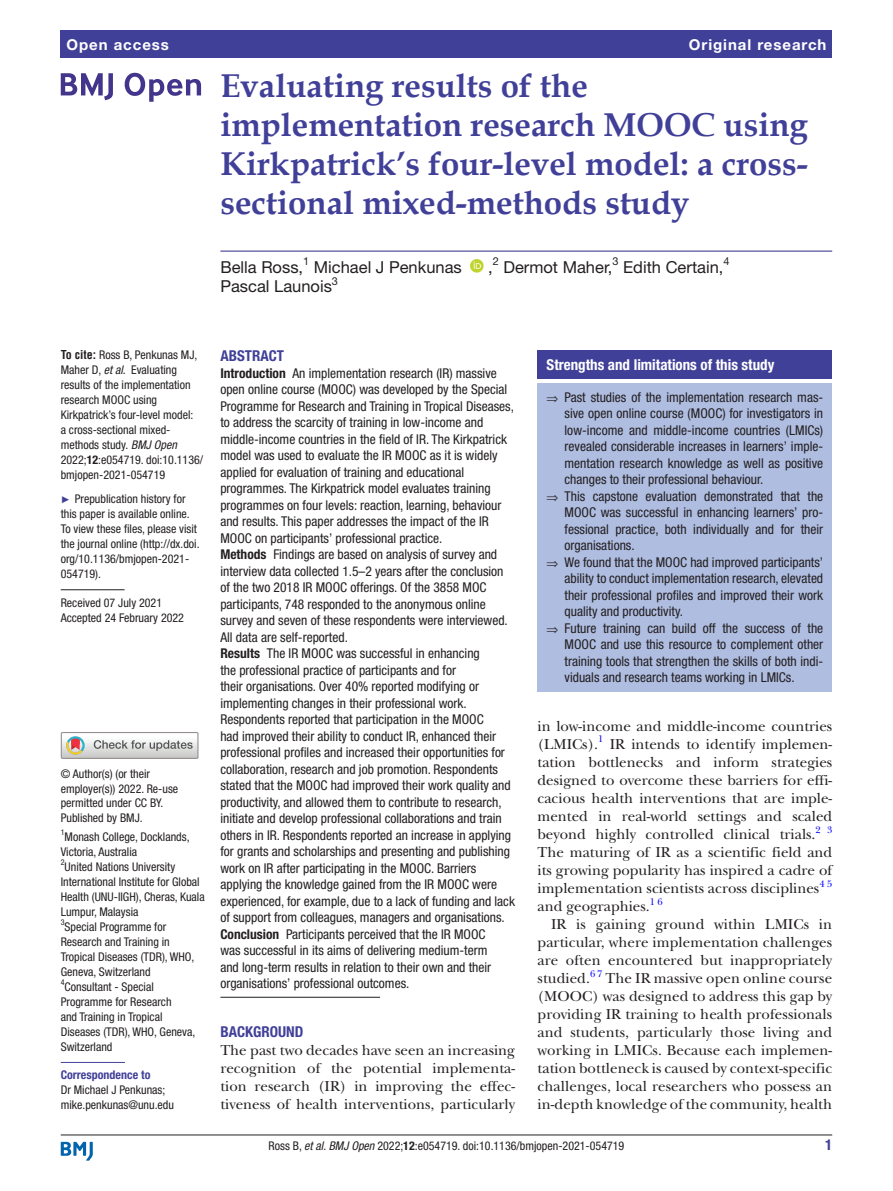
<style>
.page{position:relative;width:893px;height:1191px;background:#fff}
.page>*{position:absolute;margin:0;border:0;box-sizing:border-box;transform-origin:0 0}
.t1{font:700 33px/39px "Book Antiqua";color:#414099}
.t2{font:16.5px "Helvetica Neue LT Std";color:#231f20}
.t3{font:15px/18px "New Baskerville";color:#231f20;text-align:justify}
.t4{font:700 condensed 15px "Helvetica Neue LT Std";color:#fff}
.t5{font:700 15px "Helvetica Neue LT Std";letter-spacing:.065em;color:#fff}
.t6{font:700 condensed 15px "Helvetica Neue LT Std";color:#414099}
.t7{font:condensed 13.5px/16.5px "Helvetica Neue LT Std";color:#231f20}
.t8{font:condensed 12px/15px "Helvetica Neue LT Std";color:#231f20}
.t9{font:700 condensed 12px "Helvetica Neue LT Std";color:#414099}
.t10{font:10.95px "Helvetica Neue LT Std";color:#231f20}
.t11{font:9.9px "New Baskerville";color:#00f}
.t12{font:condensed 7.95px "Helvetica Neue LT Std";color:#231f20}
.s1{font-family:"Helvetica LT Std";font-weight:700}
.s2{font-style:italic}
.s3{font-weight:700}
.s4{font-family:"Arial";font-stretch:normal;font-size:9.75px;color:#414099}
</style>
<div class="page">
<hr style="left:61px;top:1134px;width:771px;height:1px;background:#231f20">
<svg style="left:61px;top:1141px;width:32px;height:19px"></svg>
<div style="left:61px;top:31px;width:771px;height:27px;background:#414099"></div>
<hr style="left:220px;top:250px;width:612px;height:2px;background:#414099">
<svg style="left:470px;top:259px;width:14px;height:14px"></svg>
<hr style="left:61px;top:589px;width:64px;height:1px;background:#231f20">
<hr style="left:61px;top:1062px;width:64px;height:1px;background:#414099">
<svg style="left:61px;top:73px;width:52px;height:27px"></svg>
<svg style="left:125px;top:73px;width:76px;height:29px"></svg>
<div style="left:61px;top:732px;width:138px;height:27px;border:1px solid #969090"></div>
<svg style="left:61px;top:732px;width:137px;height:26px"></svg>
<hr style="left:220px;top:997px;width:160px;height:1px;background:#231f20">
<div style="left:538px;top:350px;width:294px;height:29px;background:#414099"></div>
<div style="left:538px;top:383px;width:294px;height:308px;background:#afbde1"></div>
<p class="t5" style="left:66px;top:35px;width:104px">Open access</p>
<p class="t5" style="left:689px;top:35px;width:139px">Original research</p>
<h1 class="t1" style="left:220px;top:66px;width:589px">Evaluating results of the implementation research MOOC using Kirkpatrick’s four-level model: a cross&shy;sectional mixed-methods study</h1>
<p class="t2" style="left:220px;top:257px;width:84px">Bella Ross,</p>
<p class="t10" style="left:303px;top:255px;width:8px">1</p>
<p class="t2" style="left:314px;top:257px;width:149px">Michael J Penkunas</p>
<p class="t10" style="left:493px;top:255px;width:8px">2</p>
<p class="t2" style="left:503px;top:257px;width:111px">Dermot Maher,</p>
<p class="t10" style="left:613px;top:255px;width:8px">3</p>
<p class="t2" style="left:623px;top:257px;width:102px">Edith Certain,</p>
<p class="t10" style="left:723px;top:255px;width:8px">4</p>
<p class="t2" style="left:488px;top:257px;width:6px">,</p>
<p class="t2" style="left:220px;top:276px;width:113px">Pascal Launois</p>
<p class="t10" style="left:332px;top:274px;width:8px">3</p>
<p class="t8" style="left:61px;top:347px;width:144px"><span class="s1">To cite:</span> Ross B, Penkunas MJ,<br>Maher D, <span class="s2">et al</span>. Evaluating results of the implementation research MOOC using<br>Kirkpatrick’s four-level model:<br>a cross-sectional mixed&shy;methods study. <span class="s2">BMJ Open<br></span>2022;<span class="s3">12</span>:e054719. doi:10.1136/ bmjopen-2021-054719</p>
<p class="t8" style="left:61px;top:491px;width:140px"><span class="s4">►</span> Prepublication history for this paper is available online.<br>To view these files, please visit the journal online (http://dx.doi. org/10.1136/bmjopen-2021-<br>054719).</p>
<p class="t8" style="left:61px;top:595px;width:125px">Received 07 July 2021<br>Accepted 24 February 2022</p>
<p class="t8" style="left:61px;top:767px;width:119px;line-height:14.4px">© Author(s) (or their employer(s)) 2022. Re-use permitted under CC BY.<br>Published by BMJ.</p>
<p class="t12" style="left:61px;top:828px;width:5px">1</p>
<p class="t8" style="left:61px;top:829px;width:130px;text-indent:4px">Monash College, Docklands,<br>Victoria, Australia</p>
<p class="t12" style="left:61px;top:858px;width:5px">2</p>
<p class="t8" style="left:61px;top:859px;width:145px;text-indent:4px">United Nations University<br>International Institute for Global<br>Health (UNU-IIGH), Cheras, Kuala<br>Lumpur, Malaysia</p>
<p class="t12" style="left:61px;top:918px;width:5px">3</p>
<p class="t8" style="left:61px;top:919px;width:135px;text-indent:4px">Special Programme for<br>Research and Training in<br>Tropical Diseases (TDR), WHO,<br>Geneva, Switzerland</p>
<p class="t12" style="left:61px;top:978px;width:5px">4</p>
<p class="t8" style="left:61px;top:979px;width:136px;text-indent:4px">Consultant - Special<br>Programme for Research<br>and Training in Tropical<br>Diseases (TDR), WHO, Geneva,<br>Switzerland</p>
<p class="t9" style="left:61px;top:1067px;width:91px">Correspondence to</p>
<p class="t8" style="left:61px;top:1082px;width:115px">Dr Michael J Penkunas; mike.penkunas@unu.edu</p>
<p class="t6" style="left:220px;top:347px;width:65px">ABSTRACT</p>
<p class="t7" style="left:220px;top:364px;width:296px"><span class="s3">Introduction</span> An implementation research (IR) massive open online course (MOOC) was developed by the Special Programme for Research and Training in Tropical Diseases, to address the scarcity of training in low-income and middle-income countries in the field of IR. The Kirkpatrick model was used to evaluate the IR MOOC as it is widely applied for evaluation of training and educational programmes. The Kirkpatrick model evaluates training programmes on four levels: reaction, learning, behaviour and results. This paper addresses the impact of the IR MOOC on participants’ professional practice.<br><span class="s3">Methods</span> Findings are based on analysis of survey and interview data collected 1.5–2 years after the conclusion of the two 2018 IR MOOC offerings. Of the 3858 MOC participants, 748 responded to the anonymous online survey and seven of these respondents were interviewed.<br>All data are self-reported.<br><span class="s3">Results</span> The IR MOOC was successful in enhancing<br>the professional practice of participants and for<br>their organisations. Over 40% reported modifying or implementing changes in their professional work.<br>Respondents reported that participation in the MOOC<br>had improved their ability to conduct IR, enhanced their professional profiles and increased their opportunities for collaboration, research and job promotion. Respondents stated that the MOOC had improved their work quality and productivity, and allowed them to contribute to research, initiate and develop professional collaborations and train others in IR. Respondents reported an increase in applying for grants and scholarships and presenting and publishing work on IR after participating in the MOOC. Barriers applying the knowledge gained from the IR MOOC were experienced, for example, due to a lack of funding and lack of support from colleagues, managers and organisations.<br><span class="s3">Conclusion</span> Participants perceived that the IR MOOC<br>was successful in its aims of delivering medium-term<br>and long-term results in relation to their own and their organisations’ professional outcomes.</p>
<p class="t6" style="left:220px;top:1023px;width:85px">BACKGROUND</p>
<p class="t3" style="left:220px;top:1041px;width:296px">The past two decades have seen an increasing recognition of the potential implementa&shy;tion research (IR) in improving the effec&shy;tiveness of health interventions, particularly</p>
<p class="t4" style="left:547px;top:356px;width:229px">Strengths and limitations of this study</p>
<p class="t7" style="left:547px;top:389px;width:278px">⇒ Past studies of the implementation research mas-</p>
<p class="t7" style="left:565px;top:405px;width:260px">sive open online course (MOOC) for investigators in</p>
<p class="t7" style="left:565px;top:422px;width:260px">low-income and middle-income countries (LMICs)</p>
<p class="t7" style="left:565px;top:438px;width:260px">revealed considerable increases in learners’ imple-</p>
<p class="t7" style="left:565px;top:455px;width:260px">mentation research knowledge as well as positive</p>
<p class="t7" style="left:565px;top:471px;width:200px">changes to their professional behaviour.</p>
<p class="t7" style="left:547px;top:488px;width:278px">⇒ This capstone evaluation demonstrated that the</p>
<p class="t7" style="left:565px;top:504px;width:260px">MOOC was successful in enhancing learners’ pro-</p>
<p class="t7" style="left:565px;top:521px;width:260px">fessional practice, both individually and for their</p>
<p class="t7" style="left:565px;top:537px;width:72px">organisations.</p>
<p class="t7" style="left:547px;top:554px;width:278px">⇒ We found that the MOOC had improved participants’</p>
<p class="t7" style="left:565px;top:570px;width:260px">ability to conduct implementation research, elevated</p>
<p class="t7" style="left:565px;top:587px;width:260px">their professional profiles and improved their work</p>
<p class="t7" style="left:565px;top:603px;width:120px">quality and productivity.</p>
<p class="t7" style="left:547px;top:620px;width:278px">⇒ Future training can build off the success of the</p>
<p class="t7" style="left:565px;top:636px;width:260px">MOOC and use this resource to complement other</p>
<p class="t7" style="left:565px;top:653px;width:260px">training tools that strengthen the skills of both indi-</p>
<p class="t7" style="left:565px;top:669px;width:232px">viduals and research teams working in LMICs.</p>
<p class="t3" style="left:538px;top:717px;width:296px">in low-income and middle-income countries (LMICs).<sup>1</sup> IR intends to identify implemen&shy;tation bottlenecks and inform strategies designed to overcome these barriers for effi&shy;cacious health interventions that are imple&shy;mented in real-world settings and scaled beyond highly controlled clinical trials.</p>
<p class="t11" style="left:815px;top:823px;width:18px">2 3</p>
<p class="t3" style="left:538px;top:843px;width:296px">The maturing of IR as a scientific field and its growing popularity has inspired a cadre of implementation scientists across disciplines</p>
<p class="t11" style="left:819px;top:877px;width:14px">4 5</p>
<p class="t3" style="left:538px;top:897px;width:114px">and geographies.</p>
<p class="t11" style="left:650px;top:895px;width:14px">1 6</p>
<p class="t3" style="left:538px;top:915px;width:296px;text-indent:14px">IR is gaining ground within LMICs in particular, where implementation challenges are often encountered but inappropriately studied.</p>
<p class="t11" style="left:590px;top:967px;width:14px">6 7</p>
<p class="t3" style="left:538px;top:969px;width:296px;text-indent:68px">The IR massive open online course (MOOC) was designed to address this gap by providing IR training to health professionals and students, particularly those living and working in LMICs. Because each implemen&shy;tation bottleneck is caused by context-specific challenges, local researchers who possess an in-depth knowledge of the community, health</p>
<p class="t8" style="left:269px;top:1137px;width:357px">Ross B, <span class="s2">et al</span>. <span class="s2">BMJ Open</span> 2022;<span class="s3">12</span>:e054719. doi:10.1136/bmjopen-2021-054719</p>
<p class="t6" style="left:825px;top:1135px;width:9px">1</p>
</div>
